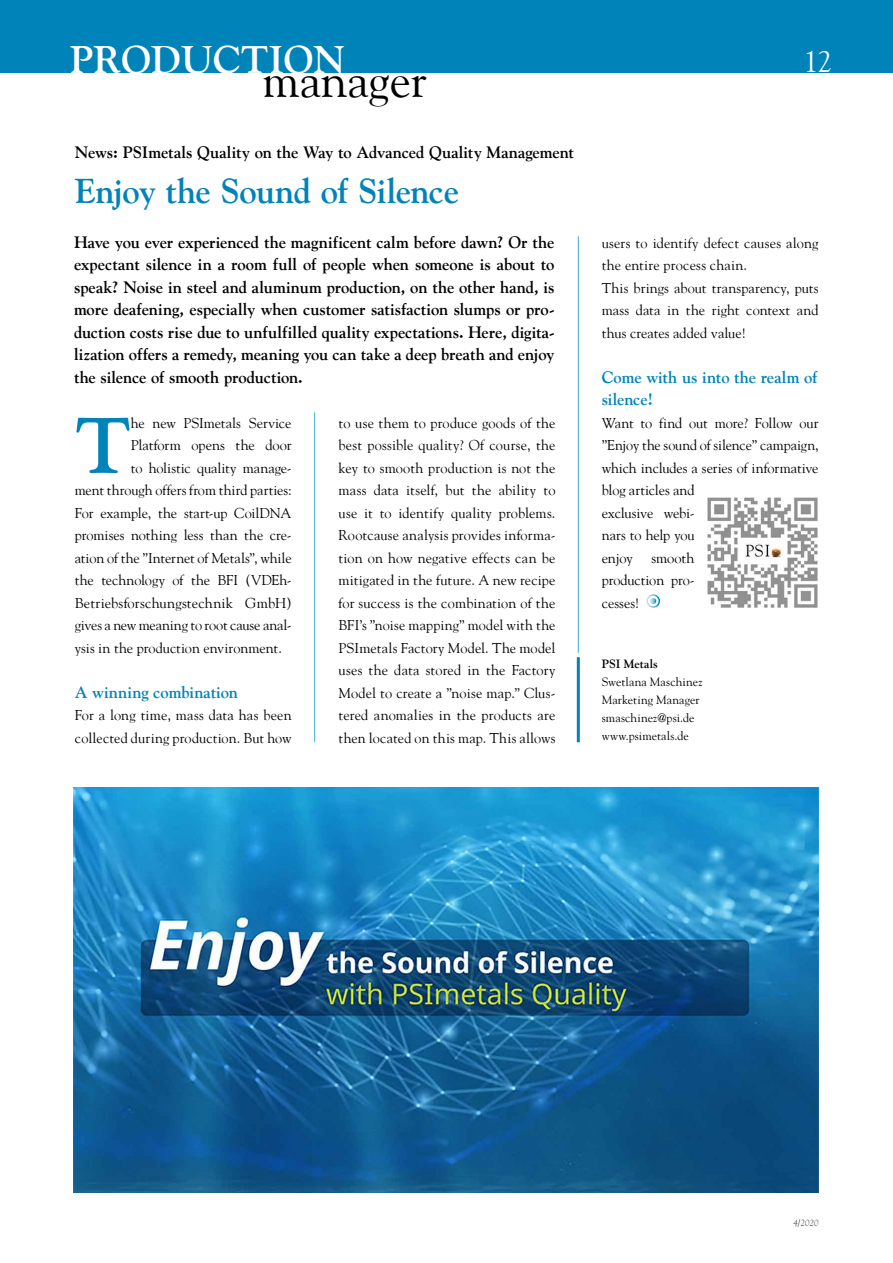
<style>
.page{position:relative;width:893px;height:1263px;background:#fff}
.page>*{position:absolute;margin:0;border:0;box-sizing:border-box;transform-origin:0 0}
.t1{font:700 78.15px "Goudy";color:#0083b8}
.t2{font:47.7px "Goudy";color:#000}
.t3{font:700 38.4px "Goudy";color:#fff}
.t4{font:700 34.5px "Goudy";letter-spacing:-.015em;color:#0083b8}
.t5{font:30px "Goudy";color:#fff}
.t6{font:700 16.5px/22.5px "Goudy";letter-spacing:-.005em;color:#000;text-align:justify}
.t7{font:700 16.5px/22.5px "Goudy";letter-spacing:-.005em;color:#0083b8}
.t8{font:14.25px/22.5px "Goudy";color:#000}
.t9{font:12px/18px "Goudy";letter-spacing:.015em;color:#000}
.t10{font:700 12px "Goudy";letter-spacing:.005em;color:#000}
.t11{font:italic 9px "Goudy";color:#565655}
</style>
<div class="page">
<div style="left:0;top:0;width:893px;height:72px;background:#0083b8"></div>
<div style="left:646px;top:594px;width:14px;height:14px;border:2px solid #fff;border-radius:50%"></div>
<svg style="left:650px;top:598px;width:6px;height:6px"></svg>
<hr style="left:578px;top:236px;width:1px;height:417px;background:#40aad3">
<hr style="left:314px;top:412px;width:1px;height:330px;background:#40aad3">
<hr style="left:577px;top:657px;width:3px;height:85px;background:#0083b8">
<img style="left:707px;top:497px;width:111px;height:111px">
<img style="left:73px;top:788px;width:745px;height:404px">
<h3 class="t3" style="left:70px;top:37px;width:277px">PRODUCTION</h3>
<h2 class="t2" style="left:263px;top:51px;width:166px">manager</h2>
<p class="t6" style="left:75px;top:141px;width:501px">News: PSImetals Quality on the Way to Advanced Quality Management</p>
<h3 class="t4" style="left:75px;top:171px;width:386px">Enjoy the Sound of Silence</h3>
<p class="t6" style="left:74px;top:231px;width:482px">Have you ever experienced the magnificent calm before dawn? Or the expectant silence in a room full of people when someone is about to speak? Noise in steel and aluminum production, on the other hand, is more deafening, especially when customer satisfaction slumps or pro&shy;duction costs rise due to unfulfilled quality expectations. Here, digita&shy;lization offers a remedy, meaning you can take a deep breath and enjoy the silence of smooth production.</p>
<h1 class="t1" style="left:75px;top:399px;width:58px">T</h1>
<p class="t8" style="left:131px;top:411px;width:162px">he new PSImetals Service</p>
<p class="t8" style="left:339px;top:411px;width:218px;text-align:justify">to use them to produce goods of the best possible quality? Of course, the key to smooth production is not the mass data itself, but the ability to use it to identify quality problems.<br>Rootcause analysis provides informa&shy;tion on how negative effects can be mitigated in the future. A new recipe for success is the combination of the BFI’s ”noise mapping” model with the PSImetals Factory Model. The model uses the data stored in the Factory Model to create a ”noise map.” Clus&shy;tered anomalies in the products are then located on this map. This allows</p>
<p class="t8" style="left:131px;top:434px;width:162px">Platform opens the door</p>
<p class="t8" style="left:131px;top:456px;width:162px">to holistic quality manage-</p>
<p class="t8" style="left:75px;top:479px;width:218px">ment through offers from third parties:</p>
<p class="t8" style="left:75px;top:501px;width:218px">For example, the start-up CoilDNA</p>
<p class="t8" style="left:75px;top:524px;width:218px">promises nothing less than the cre-</p>
<p class="t8" style="left:75px;top:546px;width:218px">ation of the ”Internet of Metals”, while</p>
<p class="t8" style="left:75px;top:569px;width:218px">the technology of the BFI (VDEh-</p>
<p class="t8" style="left:75px;top:591px;width:218px">Betriebsforschungstechnik GmbH)</p>
<p class="t8" style="left:75px;top:614px;width:218px">gives a new meaning to root cause anal-</p>
<p class="t8" style="left:75px;top:636px;width:209px">ysis in the production environment.</p>
<p class="t7" style="left:75px;top:681px;width:165px">A winning combination</p>
<p class="t8" style="left:75px;top:704px;width:218px">For a long time, mass data has been collected during production. But how</p>
<h3 class="t5" style="left:804px;top:43px;width:30px">12</h3>
<p class="t8" style="left:602px;top:231px;width:218px">users to identify defect causes along the entire process chain.<br>This brings about transparency, puts mass data in the right context and thus creates added value!</p>
<p class="t7" style="left:602px;top:366px;width:217px">Come with us into the realm of silence!</p>
<p class="t8" style="left:602px;top:411px;width:218px">Want to find out more? Follow our ”Enjoy the sound of silence” campaign, which includes a series of informative blog articles and<br>exclusive webi-<br>nars to help you<br>enjoy</p>
<p class="t8" style="left:602px;top:546px;width:94px;text-align:justify;text-indent:50px">smooth production pro&shy;cesses!</p>
<p class="t10" style="left:602px;top:657px;width:58px">PSI Metals</p>
<p class="t9" style="left:602px;top:673px;width:102px">Swetlana Maschinez<br>Marketing Manager smaschinez@psi.de www.psimetals.de</p>
<p class="t11" style="left:793px;top:1218px;width:27px">4/2020</p>
</div>
